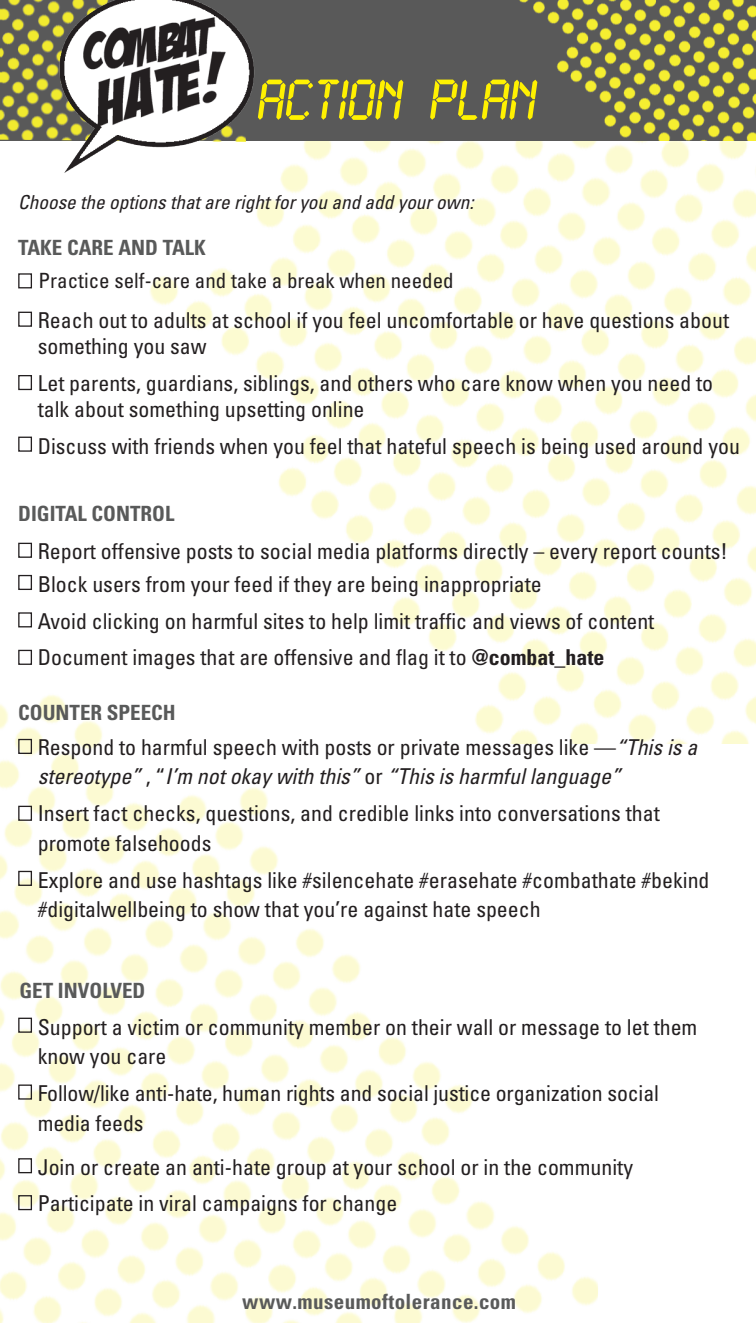
<style>
.page{position:relative;width:756px;height:1323px;background:#fff}
.page>*{position:absolute;margin:0;border:0;box-sizing:border-box;transform-origin:0 0}
.t1{font:700 50.4px "LCD2";color:#fff101}
.t2{font:condensed 21.88px/29.8px "Univers";color:#231f20}
.t3{font:italic condensed 21.88px/29.8px "Univers";color:#231f20}
.t4{font:700 condensed 21px "Univers";color:#595a5a}
.t5{font:condensed 21px "Univers";color:#231f20}
.t6{font:700 condensed 21px "Univers";letter-spacing:.02em;color:#595a5a}
.t7{font:italic condensed 19.25px "Univers";color:#231f20}
.s1{font-weight:700}
.s2{font-style:normal}
</style>
<div class="page">
<img style="left:150px;top:141px;width:606px;height:603px">
<img style="left:0;top:674px;width:603px;height:649px">
<div style="left:264px;top:0;width:239px;height:141px;background:#595959"></div>
<img style="left:503px;top:0;width:253px;height:141px">
<img style="left:0;top:0;width:32px;height:141px">
<img style="left:32px;top:0;width:232px;height:177px">
<div style="left:18px;top:312px;width:14px;height:15px;border:1px solid #231f20"></div>
<div style="left:18px;top:273px;width:14px;height:15px;border:1px solid #231f20"></div>
<div style="left:18px;top:739px;width:14px;height:15px;border:1px solid #231f20"></div>
<div style="left:18px;top:1018px;width:14px;height:15px;border:1px solid #231f20"></div>
<div style="left:18px;top:543px;width:14px;height:15px;border:1px solid #231f20"></div>
<div style="left:18px;top:575px;width:14px;height:15px;border:1px solid #231f20"></div>
<div style="left:18px;top:612px;width:14px;height:15px;border:1px solid #231f20"></div>
<div style="left:18px;top:650px;width:14px;height:15px;border:1px solid #231f20"></div>
<div style="left:18px;top:375px;width:14px;height:15px;border:1px solid #231f20"></div>
<div style="left:18px;top:806px;width:14px;height:15px;border:1px solid #231f20"></div>
<div style="left:18px;top:1085px;width:14px;height:15px;border:1px solid #231f20"></div>
<div style="left:18px;top:437px;width:14px;height:15px;border:1px solid #231f20"></div>
<div style="left:18px;top:871px;width:14px;height:15px;border:1px solid #231f20"></div>
<div style="left:18px;top:1195px;width:14px;height:15px;border:1px solid #231f20"></div>
<div style="left:18px;top:1158px;width:14px;height:15px;border:1px solid #231f20"></div>
<h1 class="t1" style="left:258px;top:73px;width:280px">ACTION PLAN</h1>
<p class="t7" style="left:18px;top:190px;width:457px">Choose the options that are right for you and add your own:</p>
<h2 class="t4" style="left:18px;top:235px;width:189px">TAKE CARE AND TALK</h2>
<p class="t5" style="left:39px;top:268px;width:417px">Practice self-care and take a break when needed</p>
<p class="t2" style="left:38px;top:306px;width:693px;line-height:26.2px">Reach out to adults at school if you feel uncomfortable or have questions about something you saw</p>
<p class="t2" style="left:38px;top:369px;width:677px;line-height:26.2px">Let parents, guardians, siblings, and others who care know when you need to talk about something upsetting online</p>
<p class="t2" style="left:38px;top:430px;width:704px">Discuss with friends when you feel that hateful speech is being used around you</p>
<h2 class="t4" style="left:18px;top:500px;width:158px">DIGITAL CONTROL</h2>
<p class="t2" style="left:38px;top:535px;width:692px">Report offensive posts to social media platforms directly – every report counts!</p>
<p class="t2" style="left:38px;top:569px;width:506px">Block users from your feed if they are being inappropriate</p>
<p class="t2" style="left:38px;top:605px;width:618px">Avoid clicking on harmful sites to help limit traffic and views of content</p>
<p class="t2" style="left:38px;top:642px;width:568px">Document images that are offensive and flag it to <span class="s1">@combat_hate</span></p>
<h2 class="t4" style="left:18px;top:699px;width:159px">COUNTER SPEECH</h2>
<p class="t3" style="left:38px;top:731px;width:661px"><span class="s2">Respond to harmful speech with posts or private messages like —</span>“This is a stereotype” <span class="s2">, “</span>I’m not okay with this” <span class="s2">or</span> “This is harmful language”</p>
<p class="t2" style="left:38px;top:798px;width:624px">Insert fact checks, questions, and credible links into conversations that promote falsehoods</p>
<p class="t2" style="left:38px;top:864px;width:673px">Explore and use hashtags like #silencehate #erasehate #combathate #bekind #digitalwellbeing to show that you’re against hate speech</p>
<h2 class="t4" style="left:20px;top:978px;width:127px">GET INVOLVED</h2>
<p class="t2" style="left:38px;top:1011px;width:661px">Support a victim or community member on their wall or message to let them know you care</p>
<p class="t2" style="left:38px;top:1078px;width:623px">Follow/like anti-hate, human rights and social justice organization social media feeds</p>
<p class="t2" style="left:38px;top:1151px;width:597px">Join or create an anti-hate group at your school or in the community</p>
<p class="t2" style="left:38px;top:1188px;width:361px">Participate in viral campaigns for change</p>
<p class="t6" style="left:242px;top:1289px;width:275px">www.museumoftolerance.com</p>
</div>
